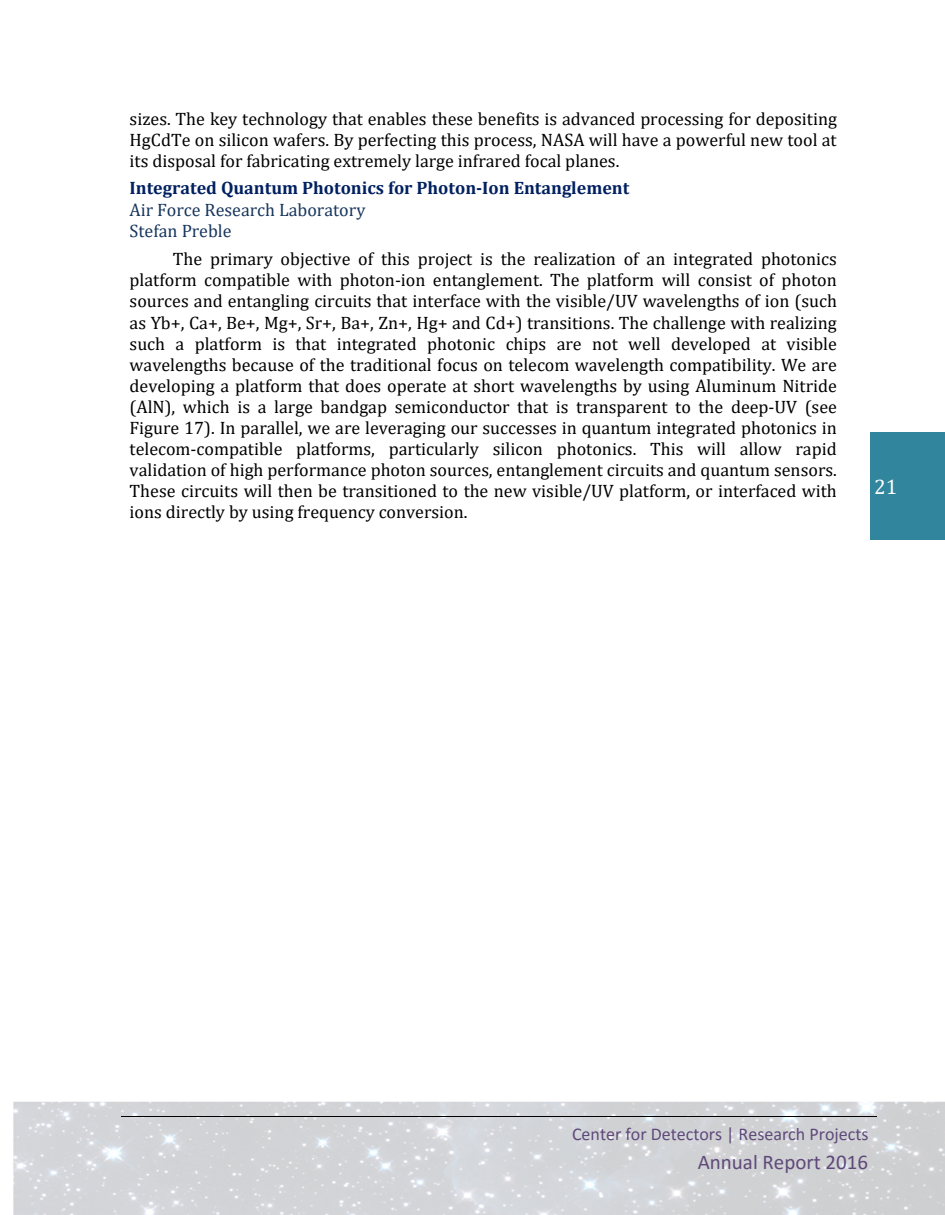
<style>
.page{position:relative;width:945px;height:1215px;background:#fff}
.page>*{position:absolute;margin:0;border:0;box-sizing:border-box;transform-origin:0 0}
.t1{font:21px "Calibri";color:#5f497a}
.t2{font:21px "Cambria";color:#fff}
.t3{font:18px/21.1px "Cambria";color:#000;text-align:justify}
.t4{font:700 18px/21.1px "Cambria";color:#002060}
.t5{font:18px "Calibri";color:#5f497a}
.s1{font-weight:400;color:#17365d}
</style>
<div class="page">
<img style="left:13px;top:1102px;width:932px;height:113px">
<hr style="left:121px;top:1117px;width:756px;height:1px;background:#000">
<div style="left:870px;top:432px;width:75px;height:108px;background:#31859c"></div>
<p class="t3" style="left:130px;top:108px;width:709px">sizes. The key technology that enables these benefits is advanced processing for depositing HgCdTe on silicon wafers. By perfecting this process, NASA will have a powerful new tool at its disposal for fabricating extremely large infrared focal planes.</p>
<p class="t4" style="left:130px;top:177px;width:501px">Integrated Quantum Photonics for Photon-Ion Entanglement<br><span class="s1">Air Force Research Laboratory<br>Stefan Preble</span></p>
<p class="t3" style="left:130px;top:248px;width:709px;text-indent:43px">The primary objective of this project is the realization of an integrated photonics platform compatible with photon-ion entanglement. The platform will consist of photon sources and entangling circuits that interface with the visible/UV wavelengths of ion (such as Yb+, Ca+, Be+, Mg+, Sr+, Ba+, Zn+, Hg+ and Cd+) transitions. The challenge with realizing such a platform is that integrated photonic chips are not well developed at visible wavelengths because of the traditional focus on telecom wavelength compatibility. We are developing a platform that does operate at short wavelengths by using Aluminum Nitride (AlN), which is a large bandgap semiconductor that is transparent to the deep-UV (see Figure 17). In parallel, we are leveraging our successes in quantum integrated photonics in telecom-compatible platforms, particularly silicon photonics. This will allow rapid validation of high performance photon sources, entanglement circuits and quantum sensors.<br>These circuits will then be transitioned to the new visible/UV platform, or interfaced with ions directly by using frequency conversion.</p>
<p class="t2" style="left:874px;top:474px;width:25px">21</p>
<p class="t5" style="left:572px;top:1126px;width:298px">Center for Detectors | Research Projects</p>
<p class="t1" style="left:698px;top:1153px;width:172px">Annual Report 2016</p>
</div>
